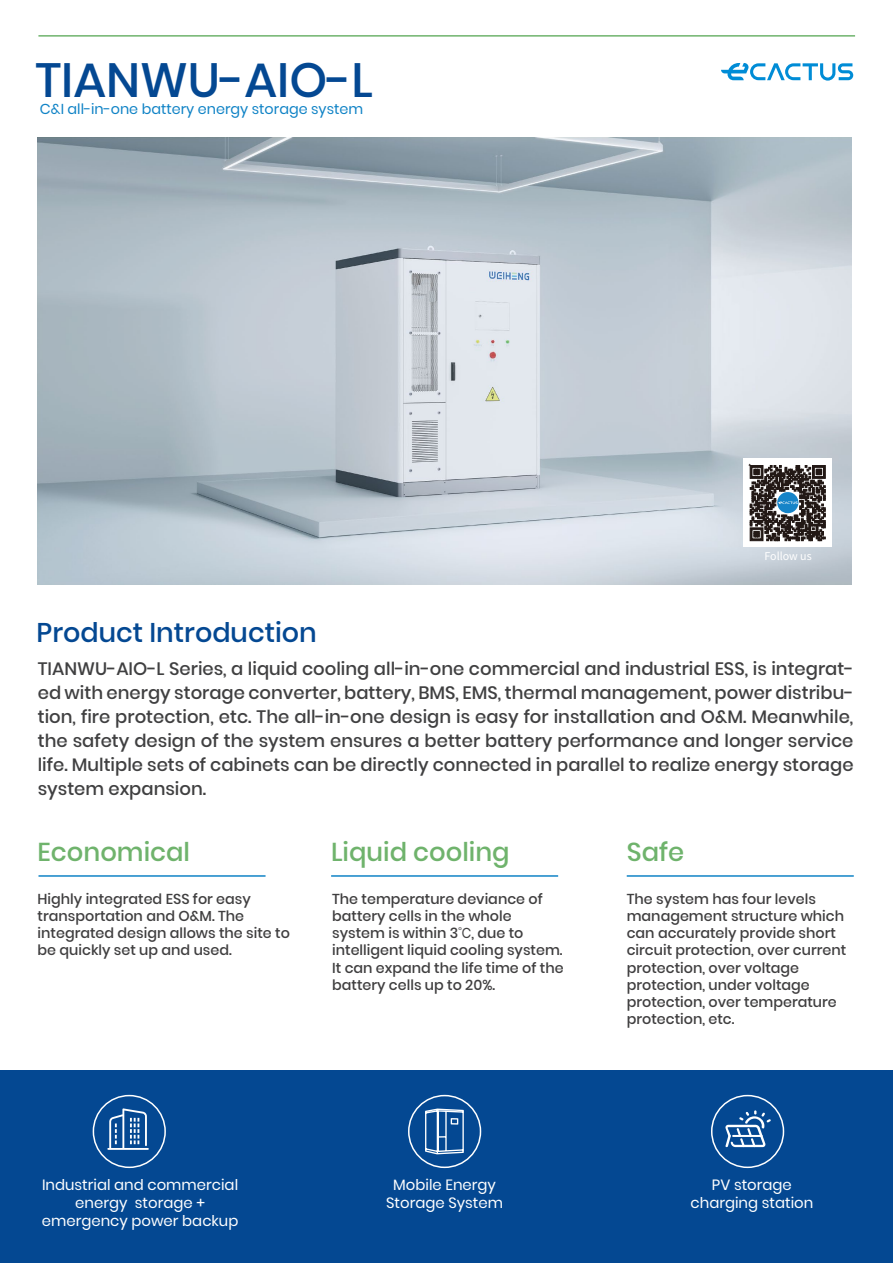
<style>
.page{position:relative;width:893px;height:1263px;background:#fff}
.page>*{position:absolute;margin:0;border:0;box-sizing:border-box;transform-origin:0 0}
.t1{font:500 48px "Poppins";color:#044892}
.t2{font:500 27px "Poppins";color:#044892}
.t3{font:500 25.8px "Poppins";color:#6fb36c}
.t4{font:500 18px/24px "Poppins";color:#404041;text-align:justify}
.t5{font:14.85px/18px "Poppins";color:#fff;text-align:center}
.t6{font:500 14.4px/17.2px "Poppins";color:#403f40}
.t7{font:14.4px "Poppins";color:#1083c6}
.t8{font:10.65px "Source Han Sans CN";color:#fff}
.s1{font-weight:400}
</style>
<div class="page">
<img style="left:38px;top:138px;width:813px;height:446px">
<hr style="left:39px;top:875px;width:227px;height:2px;background:#1083c6">
<hr style="left:331px;top:875px;width:227px;height:2px;background:#1083c6">
<hr style="left:627px;top:875px;width:227px;height:2px;background:#1083c6">
<hr style="left:38px;top:35px;width:817px;height:2px;background:#6fb36c">
<div style="left:0;top:1070px;width:893px;height:193px;background:#044892"></div>
<div style="left:93px;top:1095px;width:73px;height:73px;border:2px solid #fff;border-radius:50%"></div>
<svg style="left:107px;top:1108px;width:42px;height:42px"></svg>
<div style="left:408px;top:1095px;width:73px;height:73px;border:2px solid #fff;border-radius:50%"></div>
<div style="left:711px;top:1095px;width:73px;height:73px;border:2px solid #fff;border-radius:50%"></div>
<svg style="left:425px;top:1108px;width:39px;height:47px"></svg>
<svg style="left:725px;top:1110px;width:46px;height:37px"></svg>
<div style="left:743px;top:458px;width:89px;height:89px;background:#fff"></div>
<svg style="left:749px;top:465px;width:76px;height:76px;background:#59585a"></svg>
<svg style="left:721px;top:63px;width:132px;height:18px"></svg>
<h1 class="t1" style="left:35px;top:52px;width:339px">TIANWU-AIO-L</h1>
<p class="t7" style="left:40px;top:101px;width:325px">C&amp;I all-in-one battery energy storage system</p>
<h2 class="t2" style="left:37px;top:616px;width:282px">Product Introduction</h2>
<p class="t8" style="left:764px;top:550px;width:49px">Follow us</p>
<p class="t4" style="left:38px;top:657px;width:817px">TIANWU-AIO-L Series, a liquid cooling all-in-one commercial and industrial ESS, is integrat&shy;ed with energy storage converter, battery, BMS, EMS, thermal management, power distribu&shy;tion, fire protection, etc. The all-in-one design is easy for installation and O&amp;M. Meanwhile, the safety design of the system ensures a better battery performance and longer service life. Multiple sets of cabinets can be directly connected in parallel to realize energy storage system expansion.</p>
<h3 class="t3" style="left:38px;top:837px;width:154px">Economical</h3>
<h3 class="t3" style="left:331px;top:837px;width:180px">Liquid cooling</h3>
<h3 class="t3" style="left:627px;top:837px;width:59px">Safe</h3>
<p class="t6" style="left:38px;top:890px;width:254px">Highly integrated ESS for easy transportation and O&amp;M. The integrated design allows the site to be quickly set up and used.</p>
<p class="t6" style="left:332px;top:890px;width:233px">The temperature deviance of battery cells in the whole system is within 3<sup>°</sup><span class="s1">C</span>, due to intelligent liquid cooling system.<br>It can expand the life time of the battery cells up to 20%.</p>
<p class="t6" style="left:627px;top:890px;width:221px">The system has four levels management structure which can accurately provide short circuit protection, over current protection, over voltage protection, under voltage protection, over temperature protection, etc.</p>
<p class="t5" style="left:42px;top:1176px;width:198px">Industrial and commercial energy storage + emergency power backup</p>
<p class="t5" style="left:386px;top:1176px;width:118px">Mobile Energy<br>Storage System</p>
<p class="t5" style="left:690px;top:1176px;width:124px">PV storage charging station</p>
</div>
